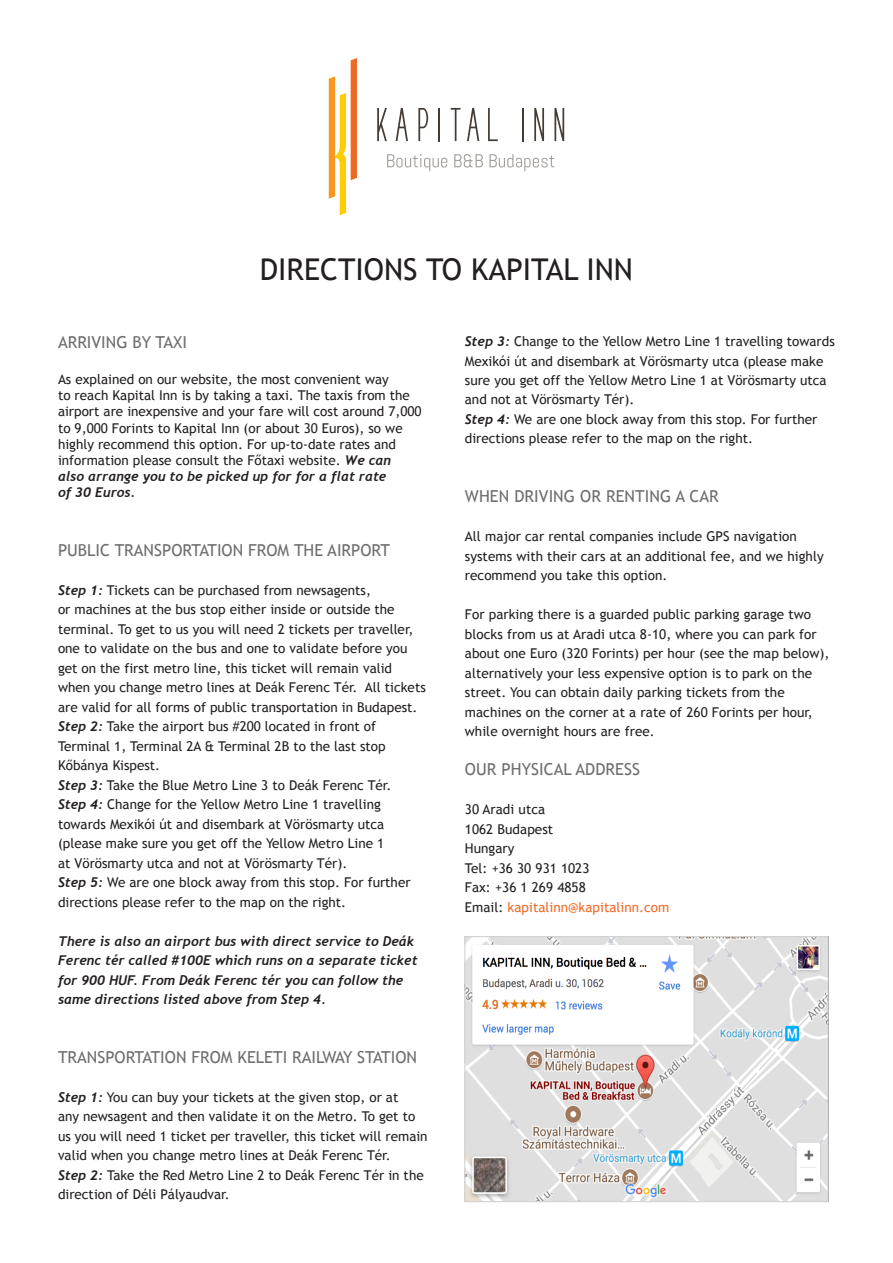
<style>
.page{position:relative;width:893px;height:1263px;background:#fff}
.page>*{position:absolute;margin:0;border:0;box-sizing:border-box;transform-origin:0 0}
.t1{font:30px "Trebuchet MS";color:#231f20}
.t2{font:16.5px "Trebuchet MS";color:#6d6e70}
.t3{font:13.5px/19.5px "Trebuchet MS";color:#231f20}
.t4{font:italic 700 13.5px/19.5px "Trebuchet";color:#231f20}
.s1{font-family:"Trebuchet";font-weight:700;font-style:italic}
.s2{color:#f16924}
</style>
<div class="page">
<img style="left:466px;top:938px;width:361px;height:262px">
<svg style="left:329px;top:58px;width:28px;height:157px"></svg>
<svg style="left:387px;top:154px;width:60px;height:17px"></svg>
<svg style="left:454px;top:154px;width:29px;height:14px"></svg>
<svg style="left:489px;top:154px;width:65px;height:17px"></svg>
<svg style="left:534px;top:108px;width:10px;height:33px"></svg>
<svg style="left:554px;top:108px;width:10px;height:33px"></svg>
<hr style="left:522px;top:108px;width:2px;height:33px;background:#443b34">
<hr style="left:439px;top:108px;width:1px;height:33px;background:#443b34">
<svg style="left:488px;top:108px;width:10px;height:33px"></svg>
<svg style="left:451px;top:108px;width:9px;height:33px"></svg>
<svg style="left:396px;top:108px;width:12px;height:33px"></svg>
<svg style="left:467px;top:108px;width:12px;height:33px"></svg>
<svg style="left:418px;top:108px;width:10px;height:33px"></svg>
<svg style="left:377px;top:108px;width:10px;height:33px"></svg>
<div style="left:464px;top:936px;width:365px;height:266px;border:1px solid #d0d2d3"></div>
<h1 class="t1" style="left:260px;top:251px;width:375px">DIRECTIONS TO KAPITAL INN</h1>
<p class="t2" style="left:58px;top:333px;width:131px">ARRIVING BY TAXI</p>
<p class="t3" style="left:58px;top:371px;width:365px;line-height:16.2px">As explained on our website, the most convenient way<br>to reach Kapital Inn is by taking a taxi. The taxis from the airport are inexpensive and your fare will cost around 7,000 to 9,000 Forints to Kapital Inn (or about 30 Euros), so we highly recommend this option. For up-to-date rates and information please consult the Főtaxi website. <span class="s1">We can</span></p>
<p class="t4" style="left:58px;top:468px;width:330px;line-height:16.2px">also arrange you to be picked up for for a flat rate of 30 Euros.</p>
<p class="t2" style="left:58px;top:540px;width:334px">PUBLIC TRANSPORTATION FROM THE AIRPORT</p>
<p class="t3" style="left:58px;top:580px;width:369px"><span class="s1">Step 1:</span> Tickets can be purchased from newsagents,<br>or machines at the bus stop either inside or outside the terminal. To get to us you will need 2 tickets per traveller, one to validate on the bus and one to validate before you get on the first metro line, this ticket will remain valid when you change metro lines at Deák Ferenc Tér. All tickets are valid for all forms of public transportation in Budapest.<br><span class="s1">Step 2:</span> Take the airport bus #200 located in front of Terminal 1, Terminal 2A &amp; Terminal 2B to the last stop Kőbánya Kispest.<br><span class="s1">Step 3:</span> Take the Blue Metro Line 3 to Deák Ferenc Tér.<br><span class="s1">Step 4:</span> Change for the Yellow Metro Line 1 travelling towards Mexikói út and disembark at Vörösmarty utca (please make sure you get off the Yellow Metro Line 1<br>at Vörösmarty utca and not at Vörösmarty Tér).<br><span class="s1">Step 5:</span> We are one block away from this stop. For further directions please refer to the map on the right.</p>
<p class="t4" style="left:58px;top:931px;width:361px">There is also an airport bus with direct service to Deák Ferenc tér called #100E which runs on a separate ticket for 900 HUF. From Deák Ferenc tér you can follow the same directions listed above from Step 4.</p>
<p class="t2" style="left:58px;top:1047px;width:361px">TRANSPORTATION FROM KELETI RAILWAY STATION</p>
<p class="t3" style="left:58px;top:1087px;width:371px"><span class="s1">Step 1:</span> You can buy your tickets at the given stop, or at<br>any newsagent and then validate it on the Metro. To get to us you will need 1 ticket per traveller, this ticket will remain valid when you change metro lines at Deák Ferenc Tér.<br><span class="s1">Step 2:</span> Take the Red Metro Line 2 to Deák Ferenc Tér in the direction of Déli Pályaudvar.</p>
<p class="t3" style="left:465px;top:332px;width:371px"><span class="s1">Step 3:</span> Change to the Yellow Metro Line 1 travelling towards Mexikói út and disembark at Vörösmarty utca (please make sure you get off the Yellow Metro Line 1 at Vörösmarty utca and not at Vörösmarty Tér).<br><span class="s1">Step 4:</span> We are one block away from this stop. For further directions please refer to the map on the right.</p>
<p class="t2" style="left:465px;top:486px;width:255px">WHEN DRIVING OR RENTING A CAR</p>
<p class="t3" style="left:465px;top:527px;width:360px">All major car rental companies include GPS navigation systems with their cars at an additional fee, and we highly recommend you take this option.</p>
<p class="t3" style="left:465px;top:605px;width:366px">For parking there is a guarded public parking garage two blocks from us at Aradi utca 8-10, where you can park for about one Euro (320 Forints) per hour (see the map below), alternatively your less expensive option is to park on the street. You can obtain daily parking tickets from the machines on the corner at a rate of 260 Forints per hour, while overnight hours are free.</p>
<p class="t2" style="left:465px;top:759px;width:177px">OUR PHYSICAL ADDRESS</p>
<p class="t3" style="left:465px;top:800px;width:206px">30 Aradi utca<br>1062 Budapest<br>Hungary<br>Tel: +36 30 931 1023<br>Fax: +36 1 269 4858<br>Email: <span class="s2">kapitalinn@kapitalinn.com</span></p>
</div>
